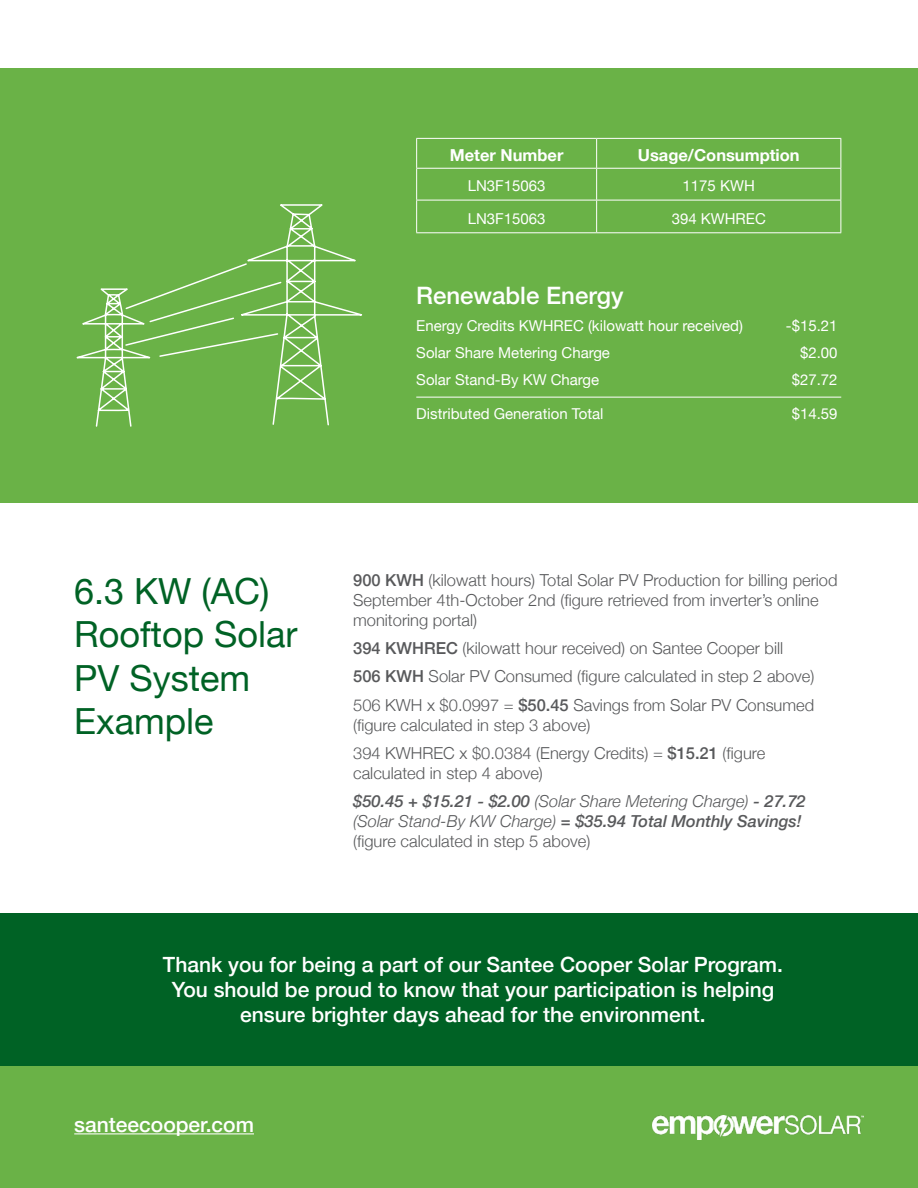
<style>
.page{position:relative;width:918px;height:1188px;background:#fff}
.page>*{position:absolute;margin:0;border:0;box-sizing:border-box;transform-origin:0 0}
.t1{font:36px/43.2px "Helvetica Neue";color:#006225}
.t2{font:500 24px "Helvetica Neue";color:#fff}
.t3{font:500 21px/25.2px "Helvetica Neue";color:#fff;text-align:center}
.t4{font:300 16.5px/19.8px "Helvetica Neue";color:#58595b}
.t5{font:italic 500 16.5px/19.8px "Helvetica Neue";color:#58595b}
.t6{font:700 16.5px "Helvetica Neue";color:#fff}
.t7{font:15px "Helvetica Neue";color:#fff}
.s1{font-weight:500}
.s2{font-weight:300}
.s3{font-weight:300;font-style:normal}
</style>
<div class="page">
<div style="left:0;top:69px;width:918px;height:434px;background:#6ab247"></div>
<div style="left:0;top:914px;width:918px;height:153px;background:#006225"></div>
<div style="left:0;top:1066px;width:918px;height:122px;background:#6ab247"></div>
<img style="left:652px;top:1116px;width:212px;height:23px">
<hr style="left:74px;top:1133px;width:180px;height:1px;background:#fff">
<hr style="left:416px;top:138px;width:181px;height:1px;background:#fff">
<svg style="left:416px;top:139px;width:1px;height:29px"></svg>
<hr style="left:416px;top:168px;width:181px;height:1px;background:#fff">
<hr style="left:597px;top:138px;width:244px;height:1px;background:#fff">
<svg style="left:596px;top:139px;width:1px;height:29px"></svg>
<svg style="left:841px;top:139px;width:1px;height:29px"></svg>
<hr style="left:597px;top:168px;width:244px;height:1px;background:#fff">
<hr style="left:416px;top:169px;width:1px;height:31px;background:#fff">
<hr style="left:596px;top:169px;width:1px;height:31px;background:#fff">
<hr style="left:841px;top:169px;width:1px;height:31px;background:#fff">
<hr style="left:416px;top:200px;width:181px;height:1px;background:#fff">
<hr style="left:416px;top:200px;width:1px;height:32px;background:#fff">
<hr style="left:597px;top:200px;width:244px;height:1px;background:#fff">
<hr style="left:596px;top:200px;width:1px;height:32px;background:#fff">
<hr style="left:841px;top:200px;width:1px;height:32px;background:#fff">
<hr style="left:416px;top:232px;width:181px;height:1px;background:#fff">
<hr style="left:597px;top:232px;width:244px;height:1px;background:#fff">
<hr style="left:416px;top:397px;width:425px;height:1px;background:#fff">
<svg style="left:76px;top:204px;width:287px;height:223px"></svg>
<p class="t6" style="left:450px;top:143px;width:115px">Meter Number</p>
<p class="t6" style="left:638px;top:143px;width:163px">Usage/Consumption</p>
<p class="t7" style="left:468px;top:175px;width:79px">LN3F15063</p>
<p class="t7" style="left:683px;top:175px;width:74px">1175 KWH</p>
<p class="t7" style="left:468px;top:207px;width:79px">LN3F15063</p>
<p class="t7" style="left:672px;top:207px;width:96px">394 KWHREC</p>
<p class="t2" style="left:416px;top:276px;width:209px">Renewable Energy</p>
<p class="t7" style="left:416px;top:315px;width:328px">Energy Credits KWHREC (kilowatt hour received)</p>
<p class="t7" style="left:786px;top:315px;width:53px">-$15.21</p>
<p class="t7" style="left:416px;top:342px;width:195px">Solar Share Metering Charge</p>
<p class="t7" style="left:800px;top:342px;width:39px">$2.00</p>
<p class="t7" style="left:416px;top:369px;width:184px">Solar Stand-By KW Charge</p>
<p class="t7" style="left:792px;top:369px;width:47px">$27.72</p>
<p class="t7" style="left:416px;top:403px;width:189px">Distributed Generation Total</p>
<p class="t7" style="left:792px;top:403px;width:47px">$14.59</p>
<p class="t1" style="left:74px;top:572px;width:225px">6.3 KW (AC)<br>Rooftop Solar<br>PV System<br>Example</p>
<p class="t4" style="left:353px;top:569px;width:486px"><span class="s1">900 KWH</span> (kilowatt hours) Total Solar PV Production for billing period<br>September 4th-October 2nd (figure retrieved from inverter’s online monitoring portal)</p>
<p class="t4" style="left:353px;top:637px;width:432px"><span class="s1">394 KWHREC</span> (kilowatt hour received) on Santee Cooper bill</p>
<p class="t4" style="left:353px;top:665px;width:463px"><span class="s1">506 KWH</span> Solar PV Consumed (figure calculated in step 2 above)</p>
<p class="t4" style="left:353px;top:694px;width:463px">506 KWH x $0.0997 = <span class="s1">$50.45</span> Savings from Solar PV Consumed (figure calculated in step 3 above)</p>
<p class="t4" style="left:353px;top:742px;width:414px">394 KWHREC x $0.0384 (Energy Credits) = <span class="s1">$15.21</span> (figure calculated in step 4 above)</p>
<p class="t5" style="left:353px;top:791px;width:454px">$50.45 + $15.21 - $2.00 <span class="s2">(Solar Share Metering Charge)</span> - 27.72 <span class="s2">(Solar Stand-By KW Charge)</span> = $35.94 Total Monthly Savings! <span class="s3">(figure calculated in step 5 above)</span></p>
<p class="t3" style="left:163px;top:950px;width:622px">Thank you for being a part of our Santee Cooper Solar Program.<br>You should be proud to know that your participation is helping ensure brighter days ahead for the environment.</p>
<p class="t3" style="left:74px;top:1111px;width:181px">santeecooper.com</p>
</div>
